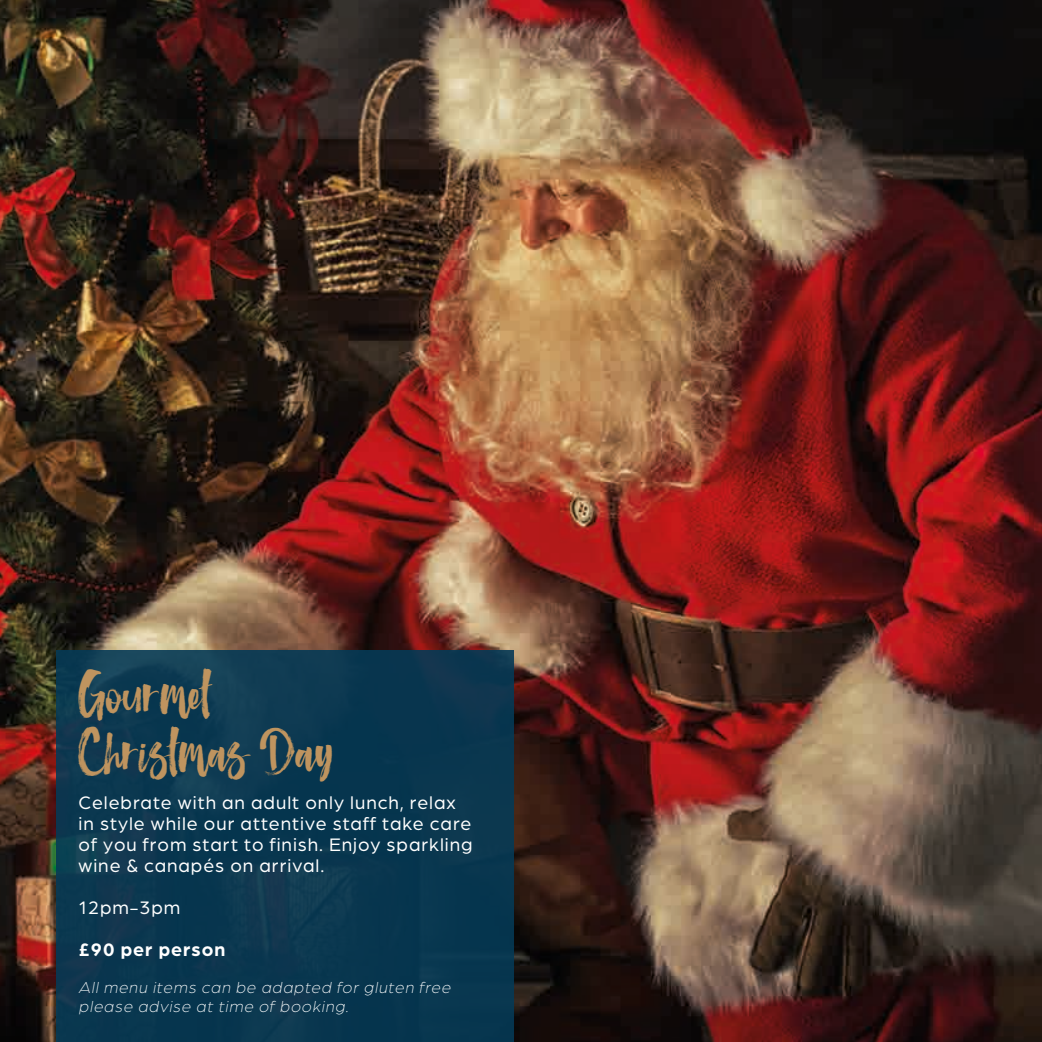
<style>
.page{position:relative;width:1042px;height:1042px;background:#fff}
.page>*{position:absolute;margin:0;border:0;box-sizing:border-box;transform-origin:0 0}
.t1{font:47.25px/57.8px "Glamz";color:#bf945f}
.t2{font:19.25px/21px "Arboria";letter-spacing:.05em;color:#fff}
.t3{font:700 19.25px "Arboria";letter-spacing:.05em;color:#fff}
.t4{font:italic 300 16.8px/19.4px "Arboria";color:#fff}
</style>
<div class="page">
<img style="left:0;top:0;width:1042px;height:1042px">
<div style="left:56px;top:650px;width:457px;height:392px;background:#09364f"></div>
<h1 class="t1" style="left:79px;top:665px;width:255px">Gourmet<br>Christmas Day</h1>
<p class="t2" style="left:79px;top:791px;width:395px">Celebrate with an adult only lunch, relax in style while our attentive staff take care of you from start to finish. Enjoy sparkling wine &amp; canapés on arrival.</p>
<p class="t2" style="left:79px;top:896px;width:103px">12pm-3pm</p>
<p class="t3" style="left:79px;top:936px;width:148px">£90 per person</p>
<p class="t4" style="left:79px;top:976px;width:377px">All menu items can be adapted for gluten free please advise at time of booking.</p>
</div>
